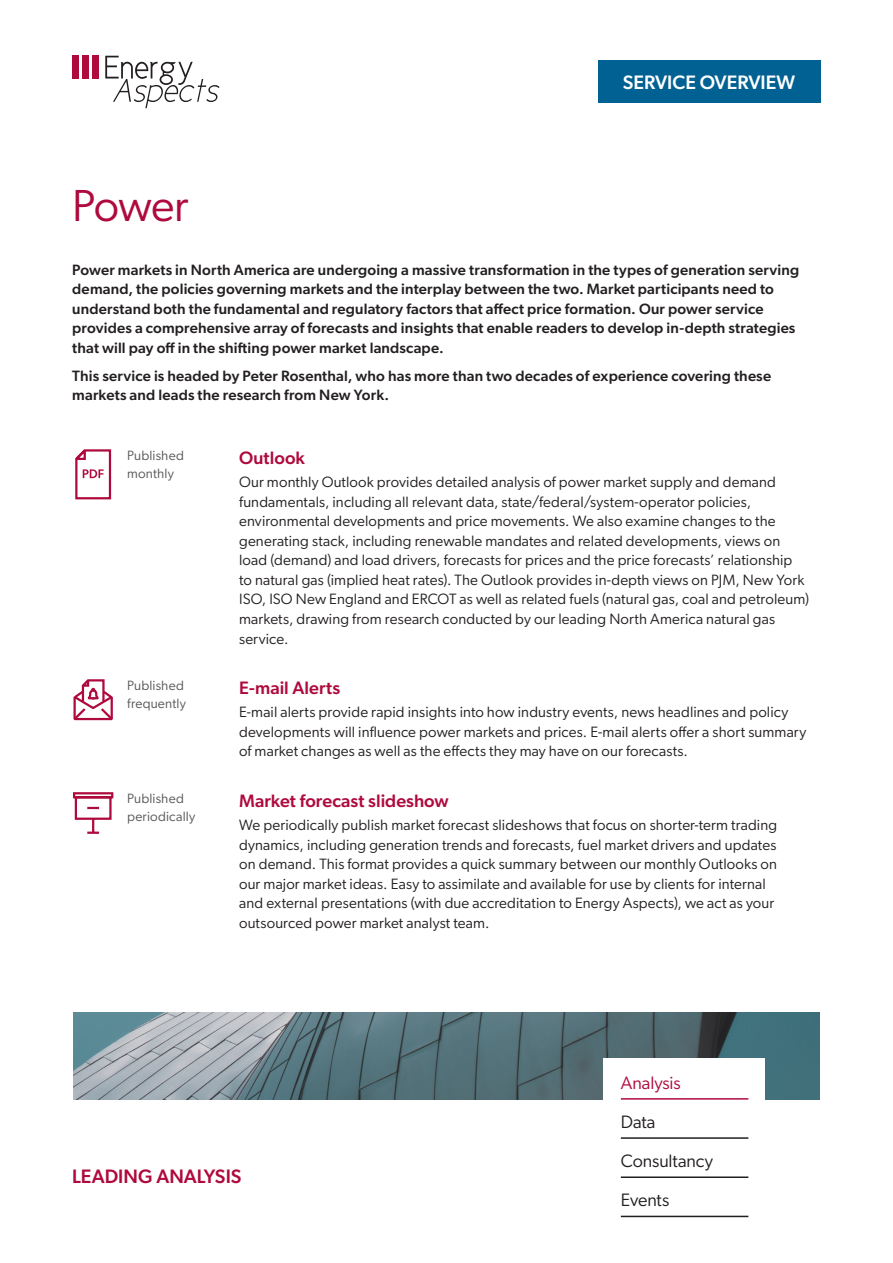
<style>
.page{position:relative;width:893px;height:1263px;background:#fff}
.page>*{position:absolute;margin:0;border:0;box-sizing:border-box;transform-origin:0 0}
.t1{font:45px "Gibson";letter-spacing:-.015em;color:#af0a3d}
.t2{font:500 19.5px "Gibson";color:#af0a3d}
.t3{font:500 19.5px "Gibson";color:#fff}
.t4{font:500 18px "Gibson";letter-spacing:.005em;color:#af0a3d}
.t5{font:18px/39px "Gibson";letter-spacing:-.005em;color:#231f20}
.t6{font:15px/19.5px "Gibson";letter-spacing:.01em;color:#231f20}
.t7{font:500 15px/19.5px "Gibson";letter-spacing:.01em;color:#231f20}
.t8{font:13.5px/18px "Gibson";letter-spacing:.01em;color:#57585a}
.s1{color:#af0a3d}
</style>
<div class="page">
<img style="left:73px;top:1012px;width:747px;height:87px">
<div style="left:598px;top:60px;width:223px;height:42px;background:#006192"></div>
<svg style="left:105px;top:56px;width:115px;height:52px"></svg>
<div style="left:92px;top:55px;width:7px;height:24px;background:#af0a3d"></div>
<div style="left:82px;top:55px;width:7px;height:24px;background:#af0a3d"></div>
<div style="left:72px;top:55px;width:7px;height:24px;background:#af0a3d"></div>
<div style="left:603px;top:1058px;width:161px;height:195px;background:#fff"></div>
<hr style="left:621px;top:1098px;width:127px;height:1px;background:#af0a3d">
<hr style="left:621px;top:1137px;width:127px;height:2px;background:#231f20">
<hr style="left:621px;top:1176px;width:127px;height:2px;background:#231f20">
<hr style="left:621px;top:1216px;width:127px;height:1px;background:#231f20">
<svg style="left:75px;top:449px;width:37px;height:51px"></svg>
<svg style="left:73px;top:679px;width:40px;height:42px"></svg>
<svg style="left:73px;top:792px;width:41px;height:42px"></svg>
<p class="t1" style="left:72px;top:178px;width:118px">Power</p>
<p class="t3" style="left:623px;top:71px;width:174px">SERVICE OVERVIEW</p>
<p class="t7" style="left:72px;top:259px;width:728px">Power markets in North America are undergoing a massive transformation in the types of generation serving demand, the policies governing markets and the interplay between the two. Market participants need to understand both the fundamental and regulatory factors that affect price formation. Our power service provides a comprehensive array of forecasts and insights that enable readers to develop in-depth strategies that will pay off in the shifting power market landscape.</p>
<p class="t7" style="left:72px;top:365px;width:700px">This service is headed by Peter Rosenthal, who has more than two decades of experience covering these markets and leads the research from New York.</p>
<p class="t8" style="left:127px;top:446px;width:58px">Published monthly</p>
<p class="t4" style="left:239px;top:447px;width:67px">Outlook</p>
<p class="t6" style="left:239px;top:472px;width:571px">Our monthly Outlook provides detailed analysis of power market supply and demand fundamentals, including all relevant data, state/federal/system-operator policies, environmental developments and price movements. We also examine changes to the generating stack, including renewable mandates and related developments, views on load (demand) and load drivers, forecasts for prices and the price forecasts’ relationship<br>to natural gas (implied heat rates). The Outlook provides in-depth views on PJM, New York ISO, ISO New England and ERCOT as well as related fuels (natural gas, coal and petroleum) markets, drawing from research conducted by our leading North America natural gas service.</p>
<p class="t8" style="left:127px;top:676px;width:60px">Published frequently</p>
<p class="t4" style="left:239px;top:677px;width:103px">E-mail Alerts</p>
<p class="t6" style="left:239px;top:702px;width:569px">E-mail alerts provide rapid insights into how industry events, news headlines and policy developments will influence power markets and prices. E-mail alerts offer a short summary of market changes as well as the effects they may have on our forecasts.</p>
<p class="t8" style="left:127px;top:789px;width:70px">Published periodically</p>
<p class="t4" style="left:239px;top:789px;width:211px">Market forecast slideshow</p>
<p class="t6" style="left:239px;top:815px;width:539px">We periodically publish market forecast slideshows that focus on shorter-term trading dynamics, including generation trends and forecasts, fuel market drivers and updates on demand. This format provides a quick summary between our monthly Outlooks on our major market ideas. Easy to assimilate and available for use by clients for internal and external presentations (with due accreditation to Energy Aspects), we act as your outsourced power market analyst team.</p>
<p class="t2" style="left:72px;top:1164px;width:171px">LEADING ANALYSIS</p>
<p class="t5" style="left:621px;top:1063px;width:94px"><span class="s1">Analysis<br></span>Data<br>Consultancy</p>
<p class="t5" style="left:621px;top:1180px;width:50px">Events</p>
</div>
